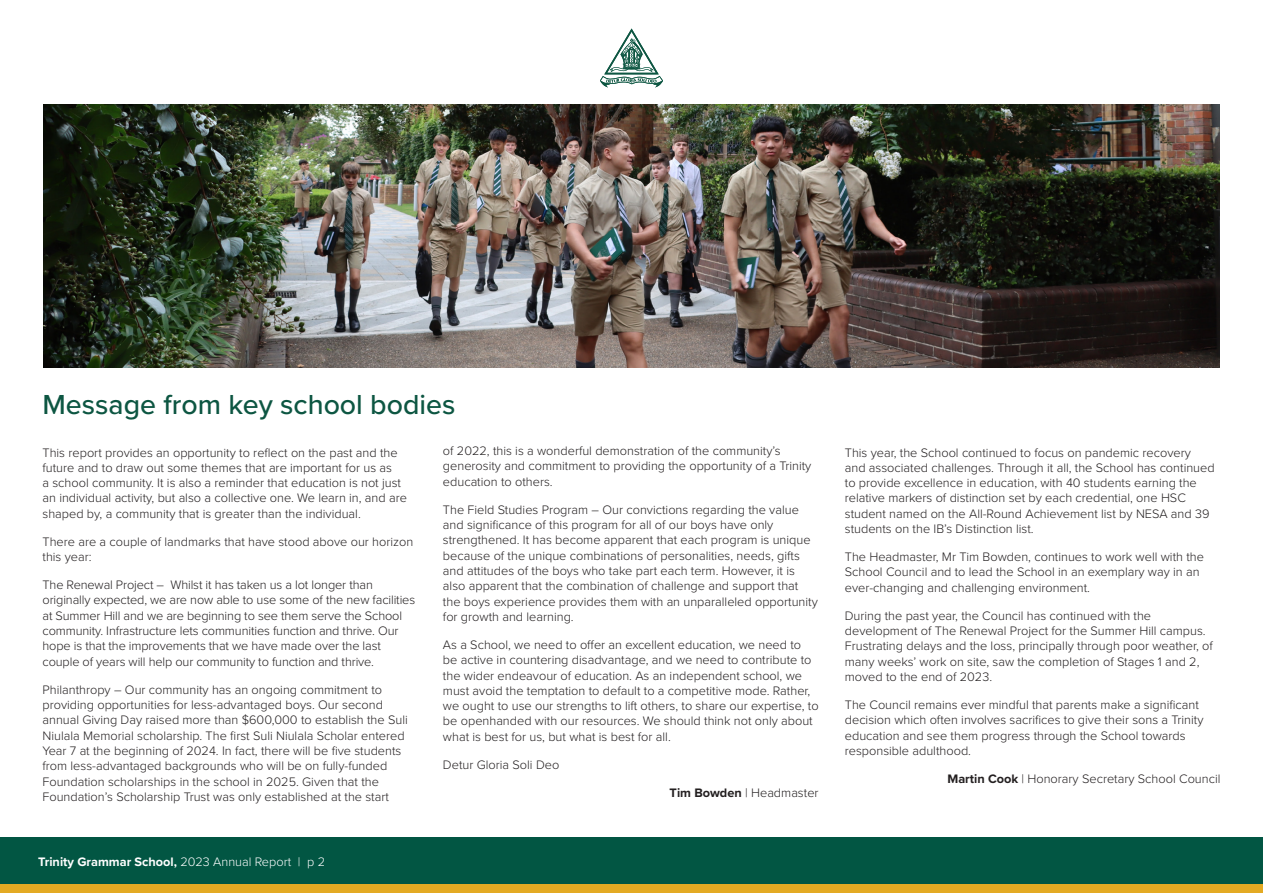
<style>
.page{position:relative;width:1263px;height:893px;background:#fff}
.page>*{position:absolute;margin:0;border:0;box-sizing:border-box;transform-origin:0 0}
.header_3{font:500 28.5px "Proxima Nova";color:#0d5642}
.Content{font:300 12.75px/15.3px "Proxima Nova";color:#231f20}
.t1{font:700 12.75px "Proxima Nova";color:#fff}
.s1{font-weight:700}
.s2{font-weight:300}
</style>
<div class="page">
<div style="left:0;top:837px;width:1263px;height:52px;background:#025643"></div>
<div style="left:0;top:884px;width:1263px;height:9px;background:#e3aa23"></div>
<svg style="left:600px;top:29px;width:63px;height:59px"></svg>
<img style="left:43px;top:105px;width:1177px;height:262px">
<p class="header_3" style="left:43px;top:383px;width:414px">Message from key school bodies</p>
<p class="Content" style="left:443px;top:443px;width:370px">of 2022, this is a wonderful demonstration of the community’s generosity and commitment to providing the opportunity of a Trinity education to others.</p>
<p class="Content" style="left:443px;top:501px;width:376px">The Field Studies Program – Our convictions regarding the value and significance of this program for all of our boys have only strengthened. It has become apparent that each program is unique because of the unique combinations of personalities, needs, gifts and attitudes of the boys who take part each term. However, it is also apparent that the combination of challenge and support that the boys experience provides them with an unparalleled opportunity for growth and learning.</p>
<p class="Content" style="left:443px;top:636px;width:377px">As a School, we need to offer an excellent education, we need to be active in countering disadvantage, and we need to contribute to the wider endeavour of education. As an independent school, we must avoid the temptation to default to a competitive mode. Rather, we ought to use our strengths to lift others, to share our expertise, to be openhanded with our resources. We should think not only about what is best for us, but what is best for all.</p>
<p class="Content" style="left:443px;top:756px;width:118px">Detur Gloria Soli Deo</p>
<p class="Content" style="left:670px;top:784px;width:150px"><span class="s1">Tim Bowden</span> | Headmaster</p>
<p class="Content" style="left:43px;top:444px;width:366px">This report provides an opportunity to reflect on the past and the future and to draw out some themes that are important for us as<br>a school community. It is also a reminder that education is not just an individual activity, but also a collective one. We learn in, and are shaped by, a community that is greater than the individual.</p>
<p class="Content" style="left:43px;top:533px;width:372px">There are a couple of landmarks that have stood above our horizon this year:</p>
<p class="Content" style="left:43px;top:577px;width:374px">The Renewal Project – Whilst it has taken us a lot longer than originally expected, we are now able to use some of the new facilities at Summer Hill and we are beginning to see them serve the School community. Infrastructure lets communities function and thrive. Our hope is that the improvements that we have made over the last couple of years will help our community to function and thrive.</p>
<p class="Content" style="left:43px;top:681px;width:367px">Philanthropy – Our community has an ongoing commitment to providing opportunities for less-advantaged boys. Our second annual Giving Day raised more than $600,000 to establish the Suli Niulala Memorial scholarship. The first Suli Niulala Scholar entered Year 7 at the beginning of 2024. In fact, there will be five students from less-advantaged backgrounds who will be on fully-funded Foundation scholarships in the school in 2025. Given that the Foundation’s Scholarship Trust was only established at the start</p>
<p class="t1" style="left:38px;top:852px;width:288px">Trinity Grammar School, <span class="s2">2023 Annual Report | p 2</span></p>
<p class="Content" style="left:845px;top:444px;width:371px">This year, the School continued to focus on pandemic recovery and associated challenges. Through it all, the School has continued to provide excellence in education, with 40 students earning the relative markers of distinction set by each credential, one HSC student named on the All-Round Achievement list by NESA and 39 students on the IB’s Distinction list.</p>
<p class="Content" style="left:845px;top:548px;width:361px">The Headmaster, Mr Tim Bowden, continues to work well with the<br>School Council and to lead the School in an exemplary way in an ever-changing and challenging environment.</p>
<p class="Content" style="left:845px;top:607px;width:369px">During the past year, the Council has continued with the development of The Renewal Project for the Summer Hill campus.<br>Frustrating delays and the loss, principally through poor weather, of many weeks’ work on site, saw the completion of Stages 1 and 2, moved to the end of 2023.</p>
<p class="Content" style="left:845px;top:696px;width:360px">The Council remains ever mindful that parents make a significant decision which often involves sacrifices to give their sons a Trinity education and see them progress through the School towards responsible adulthood.</p>
<p class="Content" style="left:947px;top:770px;width:274px"><span class="s1">Martin Cook</span> | Honorary Secretary School Council</p>
</div>
